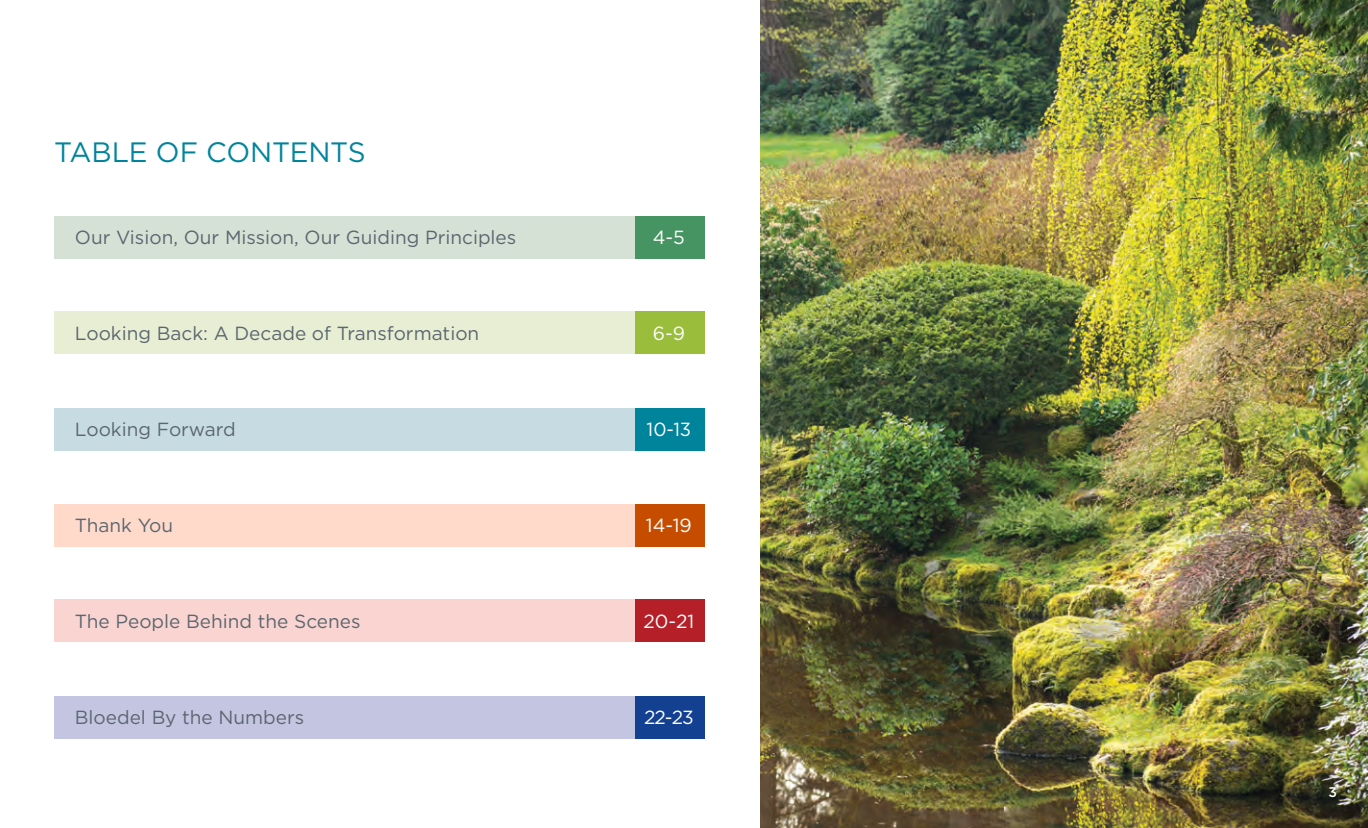
<style>
.page{position:relative;width:1368px;height:828px;background:#fff}
.page>*{position:absolute;margin:0;border:0;box-sizing:border-box;transform-origin:0 0}
.t1{font:28px "Gotham";letter-spacing:-.01em;color:#00849c}
.t2{font:19px "Gotham";color:#5b6670}
.t3{font:19px "Gotham";color:#fff}
.t4{font:500 14px "Gotham";color:#fff}
</style>
<div class="page">
<div style="left:54px;top:696px;width:581px;height:42px;background:#c4c6e1"></div>
<div style="left:54px;top:600px;width:581px;height:42px;background:#fad4d0"></div>
<div style="left:54px;top:504px;width:581px;height:42px;background:#ffdaca"></div>
<div style="left:54px;top:408px;width:581px;height:42px;background:#c7dbe3"></div>
<div style="left:54px;top:312px;width:581px;height:42px;background:#e7eed3"></div>
<div style="left:54px;top:216px;width:581px;height:42px;background:#d5e1d5"></div>
<div style="left:635px;top:696px;width:70px;height:42px;background:#134091"></div>
<div style="left:635px;top:600px;width:70px;height:42px;background:#b51f27"></div>
<div style="left:635px;top:504px;width:70px;height:42px;background:#c64d00"></div>
<div style="left:635px;top:408px;width:70px;height:42px;background:#00849c"></div>
<div style="left:635px;top:312px;width:70px;height:42px;background:#9abd3b"></div>
<div style="left:635px;top:216px;width:70px;height:42px;background:#469462"></div>
<img style="left:760px;top:0;width:608px;height:828px">
<p class="t1" style="left:54px;top:134px;width:313px">TABLE OF CONTENTS</p>
<p class="t2" style="left:75px;top:225px;width:443px">Our Vision, Our Mission, Our Guiding Principles</p>
<p class="t3" style="left:653px;top:225px;width:34px">4-5</p>
<p class="t2" style="left:75px;top:321px;width:406px">Looking Back: A Decade of Transformation</p>
<p class="t3" style="left:653px;top:321px;width:34px">6-9</p>
<p class="t2" style="left:75px;top:417px;width:162px">Looking Forward</p>
<p class="t3" style="left:647px;top:417px;width:46px">10-13</p>
<p class="t2" style="left:75px;top:513px;width:100px">Thank You</p>
<p class="t3" style="left:646px;top:513px;width:47px">14-19</p>
<p class="t2" style="left:75px;top:609px;width:287px">The People Behind the Scenes</p>
<p class="t3" style="left:643px;top:609px;width:52px">20-21</p>
<p class="t2" style="left:75px;top:705px;width:231px">Bloedel By the Numbers</p>
<p class="t3" style="left:644px;top:705px;width:51px">22-23</p>
<p class="t4" style="left:1328px;top:783px;width:10px">3</p>
</div>
